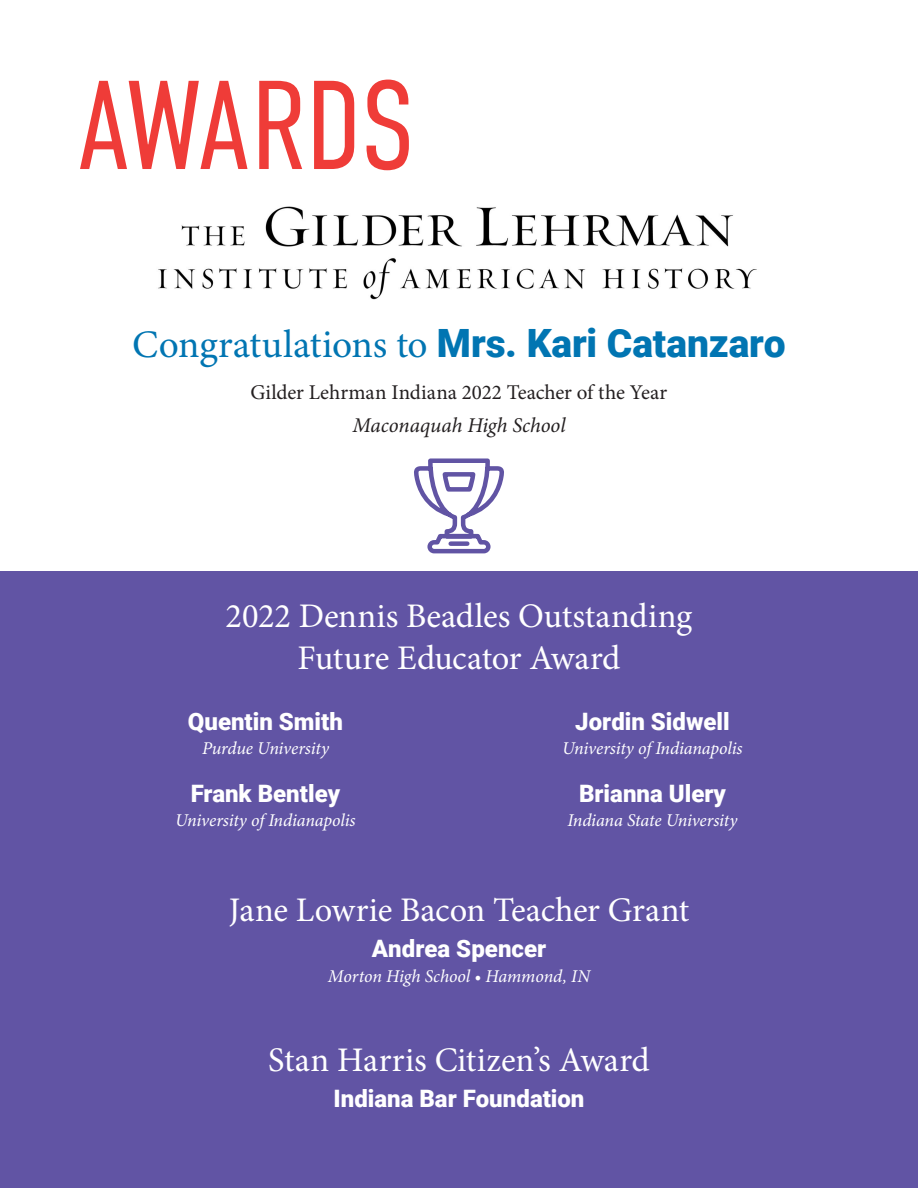
<style>
.page{position:relative;width:918px;height:1188px;background:#fff}
.page>*{position:absolute;margin:0;border:0;box-sizing:border-box;transform-origin:0 0}
.t1{font:300 126px "DIN Condensed";letter-spacing:-.015em;color:#ef3c38}
.Body{font:39px "Minion Variable Concept";letter-spacing:-.01em;color:#0175b2}
.t2{font:34.5px/41.4px "Minion Pro";letter-spacing:-.005em;color:#fff;text-align:center}
.t3{font:900 24px "Roboto";color:#fff}
.Body-2{font:21px "Minion Pro";letter-spacing:-.005em;color:#231f20}
.Body-3{font:italic 21px "Minion Pro";color:#231f20}
.t4{font:italic 18px "Minion Pro";letter-spacing:-.01em;color:#fff}
.s1{font-family:"Roboto";font-weight:900}
</style>
<div class="page">
<div style="left:0;top:571px;width:918px;height:617px;background:#6154a4"></div>
<img style="left:158px;top:206px;width:599px;height:94px">
<svg style="left:414px;top:458px;width:90px;height:96px"></svg>
<p class="t1" style="left:76px;top:55px;width:341px">AWARDS</p>
<p class="Body" style="left:132px;top:318px;width:655px">Congratulations to <span class="s1">Mrs. Kari Catanzaro</span></p>
<p class="Body-2" style="left:251px;top:379px;width:418px">Gilder Lehrman Indiana 2022 Teacher of the Year</p>
<p class="Body-3" style="left:352px;top:411px;width:215px">Maconaquah High School</p>
<p class="t2" style="left:226px;top:596px;width:468px">2022 Dennis Beadles Outstanding<br>Future Educator Award</p>
<p class="t3" style="left:188px;top:705px;width:157px">Quentin Smith</p>
<p class="t4" style="left:202px;top:736px;width:128px">Purdue University</p>
<p class="t3" style="left:191px;top:777px;width:151px">Frank Bentley</p>
<p class="t4" style="left:175px;top:808px;width:182px">University of Indianapolis</p>
<p class="t3" style="left:575px;top:705px;width:156px">Jordin Sidwell</p>
<p class="t4" style="left:562px;top:736px;width:182px">University of Indianapolis</p>
<p class="t3" style="left:579px;top:777px;width:148px">Brianna Ulery</p>
<p class="t4" style="left:568px;top:808px;width:171px">Indiana State University</p>
<p class="t2" style="left:229px;top:889px;width:462px">Jane Lowrie Bacon Teacher Grant</p>
<p class="t3" style="left:372px;top:931px;width:176px">Andrea Spencer</p>
<p class="t4" style="left:328px;top:964px;width:264px">Morton High School • Hammond, IN</p>
<p class="t2" style="left:268px;top:1039px;width:383px">Stan Harris Citizen’s Award</p>
<p class="t3" style="left:334px;top:1081px;width:252px">Indiana Bar Foundation</p>
</div>
